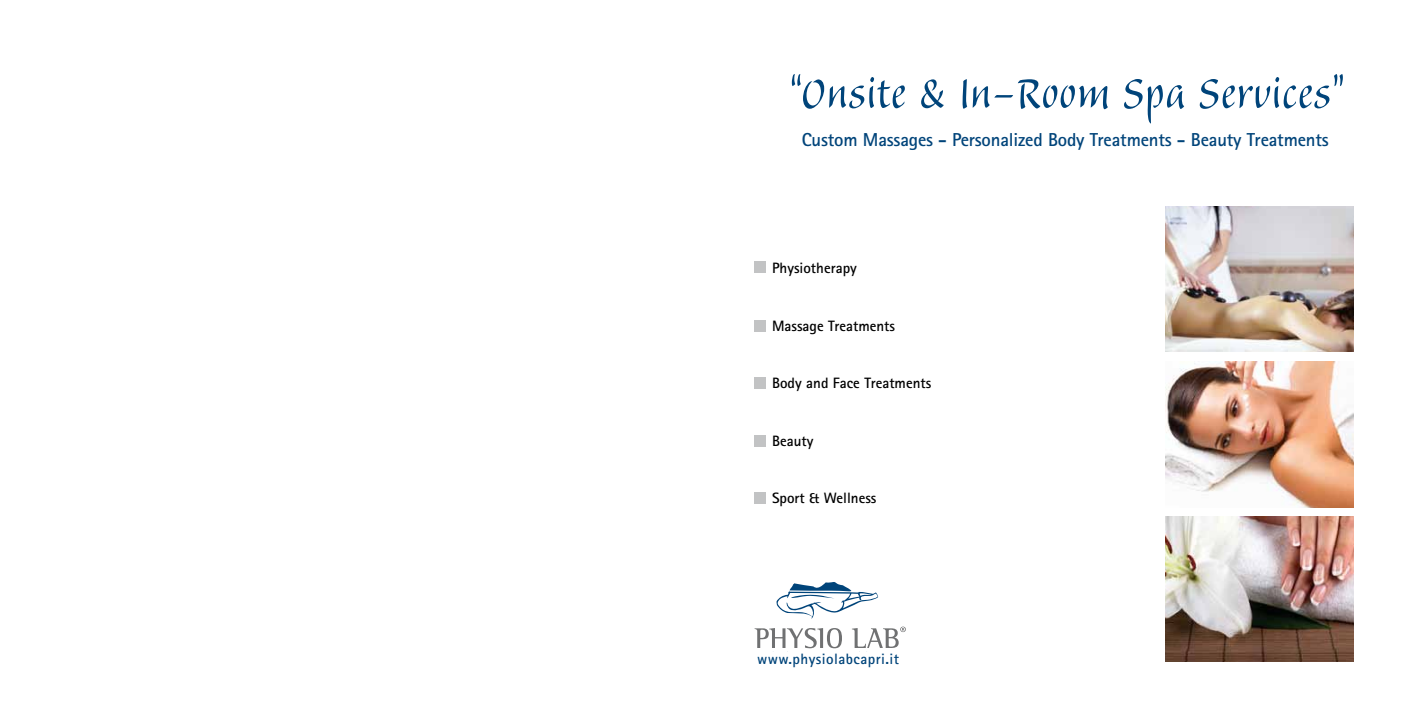
<style>
.page{position:relative;width:1418px;height:709px;background:#fff}
.page>*{position:absolute;margin:0;border:0;box-sizing:border-box;transform-origin:0 0}
.t1{font:55px "Balzano";letter-spacing:.025em;color:#00447a}
.t2{font:700 18.75px "Rotis Sans Serif";letter-spacing:-.01em;color:#00447a}
.t3{font:700 15px "Rotis Sans Serif";color:#000}
.t4{font:700 15px "Rotis Sans Serif";letter-spacing:.03em;color:#00447a}
</style>
<div class="page">
<img style="left:1165px;top:206px;width:188px;height:145px">
<img style="left:1165px;top:361px;width:188px;height:147px">
<img style="left:1165px;top:516px;width:188px;height:145px">
<div style="left:754px;top:261px;width:11px;height:11px;background:#c2c3c4"></div>
<div style="left:754px;top:320px;width:11px;height:11px;background:#c2c3c4"></div>
<div style="left:754px;top:377px;width:11px;height:11px;background:#c2c3c4"></div>
<div style="left:754px;top:435px;width:11px;height:11px;background:#c2c3c4"></div>
<div style="left:754px;top:492px;width:11px;height:11px;background:#c2c3c4"></div>
<svg style="left:754px;top:628px;width:88px;height:20px"></svg>
<svg style="left:776px;top:582px;width:102px;height:36px"></svg>
<svg style="left:852px;top:626px;width:53px;height:22px"></svg>
<h1 class="t1" style="left:790px;top:66px;width:555px">“Onsite &amp; In-Room Spa Services”</h1>
<p class="t2" style="left:801px;top:127px;width:528px">Custom Massages - Personalized Body Treatments - Beauty Treatments</p>
<p class="t3" style="left:772px;top:259px;width:86px">Physiotherapy</p>
<p class="t3" style="left:772px;top:316px;width:125px">Massage Treatments</p>
<p class="t3" style="left:772px;top:374px;width:161px">Body and Face Treatments</p>
<p class="t3" style="left:772px;top:431px;width:43px">Beauty</p>
<p class="t3" style="left:772px;top:489px;width:106px">Sport &amp; Wellness</p>
<p class="t4" style="left:757px;top:649px;width:144px">www.physiolabcapri.it</p>
</div>
